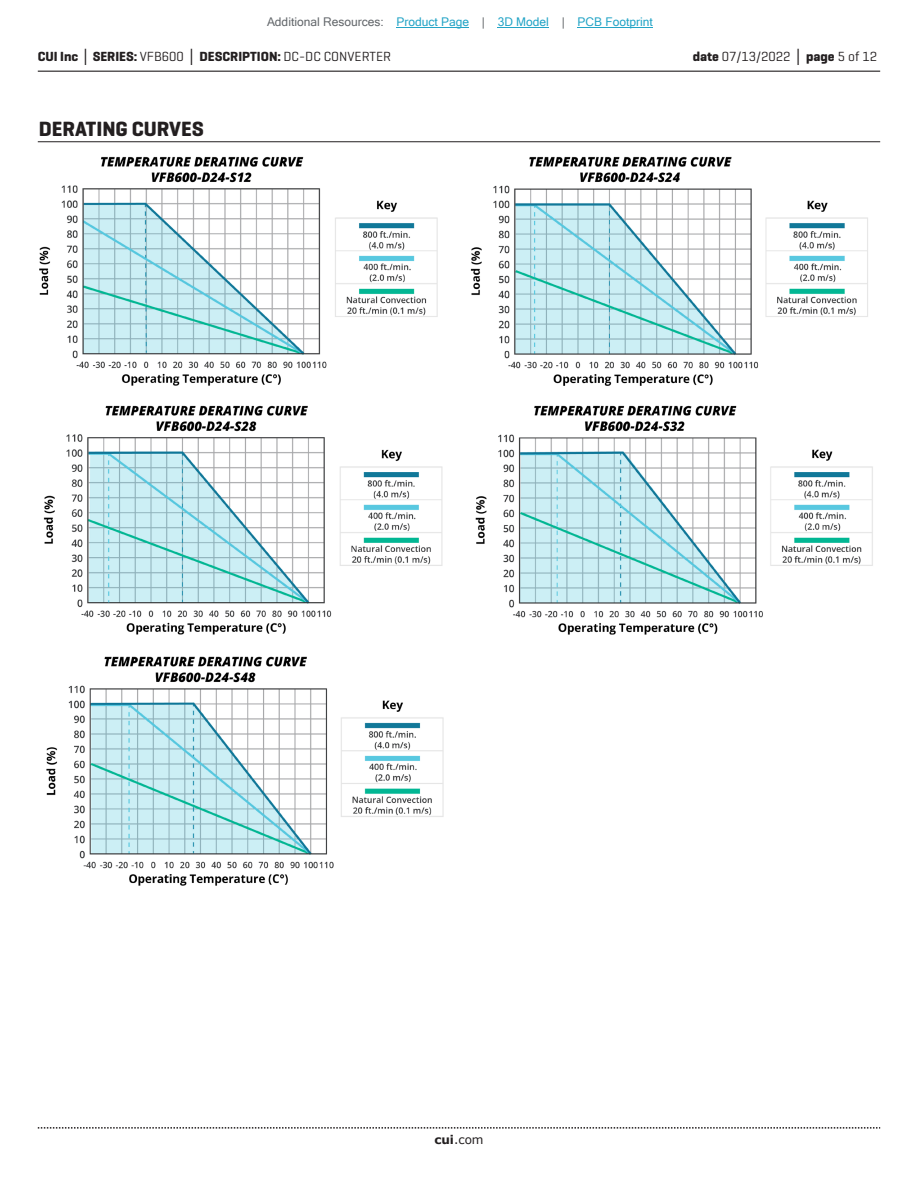
<style>
.page{position:relative;width:918px;height:1188px;background:#fff}
.page>*{position:absolute;margin:0;border:0;box-sizing:border-box;transform-origin:0 0}
.t1{font:700 21px "Geogrotesque";color:#231f20}
.t2{font:700 13.5px "Geogrotesque";color:#231f20}
.t3{font:13.5px "Geogrotesque";color:#231f20}
.t4{font:12px "Microsoft Sans Serif";color:#23a4c6}
.t5{font:12px "Verdana";color:#231f20}
.s1{color:#63676b}
.s2{font-family:"Verdana"}
.s3{font-weight:400}
.s4{font-weight:700}
.s5{font-family:"Verdana";font-weight:700}
</style>
<div class="page">
<hr style="left:38px;top:71px;width:842px;height:1px;background:#231f20">
<svg style="left:38px;top:1127px;width:842px;height:2px"></svg>
<hr style="left:38px;top:141px;width:842px;height:1px;background:#231f20">
<img style="left:39px;top:156px;width:834px;height:730px">
<hr style="left:397px;top:27px;width:72px;height:1px;background:#23a4c6">
<hr style="left:498px;top:27px;width:51px;height:1px;background:#23a4c6">
<hr style="left:578px;top:27px;width:75px;height:1px;background:#23a4c6">
<p class="t4" style="left:267px;top:15px;width:387px"><span class="s1">Additional Resources:</span> Product Page <span class="s1">|</span> 3D Model <span class="s1">|</span> PCB Footprint</p>
<p class="t2" style="left:38px;top:48px;width:355px">CUI Inc <span class="s2">│</span> SERIES: <span class="s3">VFB600</span> <span class="s2">│</span> DESCRIPTION: <span class="s3">DC-DC CONVERTER</span></p>
<p class="t3" style="left:693px;top:48px;width:186px"><span class="s4">date</span> 07/13/2022 <span class="s5">│</span> <span class="s4">page</span> 5 of 12</p>
<h1 class="t1" style="left:39px;top:116px;width:167px">DERATING CURVES</h1>
<p class="t5" style="left:434px;top:1131px;width:51px"><span class="s4">cui</span>.com</p>
</div>
